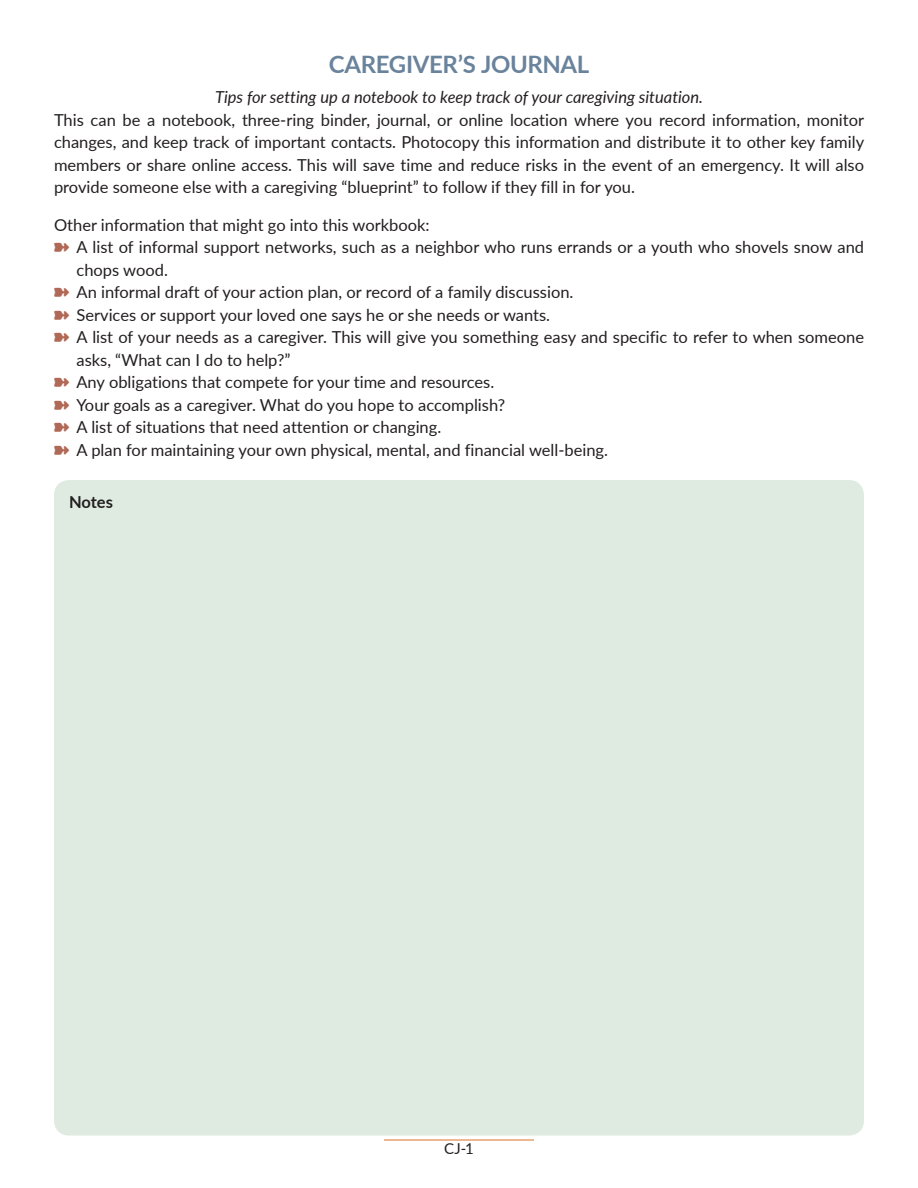
<style>
.page{position:relative;width:918px;height:1188px;background:#fff}
.page>*{position:absolute;margin:0;border:0;box-sizing:border-box;transform-origin:0 0}
.t1{font:700 24px "Lato";letter-spacing:-.015em;color:#6a839c}
.t2{font:16.5px/22.5px "Lato";color:#231f20;text-align:justify}
.t3{font:italic 16.5px "Lato";color:#231f20}
.t4{font:700 16.5px "Lato";letter-spacing:-.005em;color:#231f20}
.t5{font:15px "Lato";color:#231f20}
.s1{color:#b06956}
</style>
<div class="page">
<hr style="left:384px;top:1140px;width:150px;height:1px;background:#d97329">
<div style="left:54px;top:480px;width:810px;height:656px;background:#dfebe1;border-radius:15px"></div>
<h1 class="t1" style="left:329px;top:50px;width:262px">CAREGIVER’S JOURNAL</h1>
<p class="t3" style="left:215px;top:87px;width:490px">Tips for setting up a notebook to keep track of your caregiving situation.</p>
<p class="t2" style="left:54px;top:108px;width:812px">This can be a notebook, three-ring binder, journal, or online location where you record information, monitor changes, and keep track of important contacts. Photocopy this information and distribute it to other key family members or share online access. This will save time and reduce risks in the event of an emergency. It will also provide someone else with a caregiving “blueprint” to follow if they fill in for you.</p>
<p class="t2" style="left:54px;top:213px;width:377px">Other information that might go into this workbook:</p>
<p class="t2" style="left:54px;top:236px;width:812px"><span class="s1">➽</span> A list of informal support networks, such as a neighbor who runs errands or a youth who shovels snow and</p>
<p class="t2" style="left:77px;top:258px;width:93px">chops wood.</p>
<p class="t2" style="left:54px;top:281px;width:521px"><span class="s1">➽</span> An informal draft of your action plan, or record of a family discussion.</p>
<p class="t2" style="left:54px;top:303px;width:498px"><span class="s1">➽</span> Services or support your loved one says he or she needs or wants.</p>
<p class="t2" style="left:54px;top:326px;width:812px"><span class="s1">➽</span> A list of your needs as a caregiver. This will give you something easy and specific to refer to when someone</p>
<p class="t2" style="left:77px;top:348px;width:216px">asks, “What can I do to help?”</p>
<p class="t2" style="left:54px;top:371px;width:442px"><span class="s1">➽</span> Any obligations that compete for your time and resources.</p>
<p class="t2" style="left:54px;top:393px;width:453px"><span class="s1">➽</span> Your goals as a caregiver. What do you hope to accomplish?</p>
<p class="t2" style="left:54px;top:416px;width:389px"><span class="s1">➽</span> A list of situations that need attention or changing.</p>
<p class="t2" style="left:54px;top:438px;width:556px"><span class="s1">➽</span> A plan for maintaining your own physical, mental, and financial well-being.</p>
<p class="t4" style="left:69px;top:492px;width:45px">Notes</p>
<p class="t5" style="left:444px;top:1139px;width:31px">CJ-1</p>
</div>
